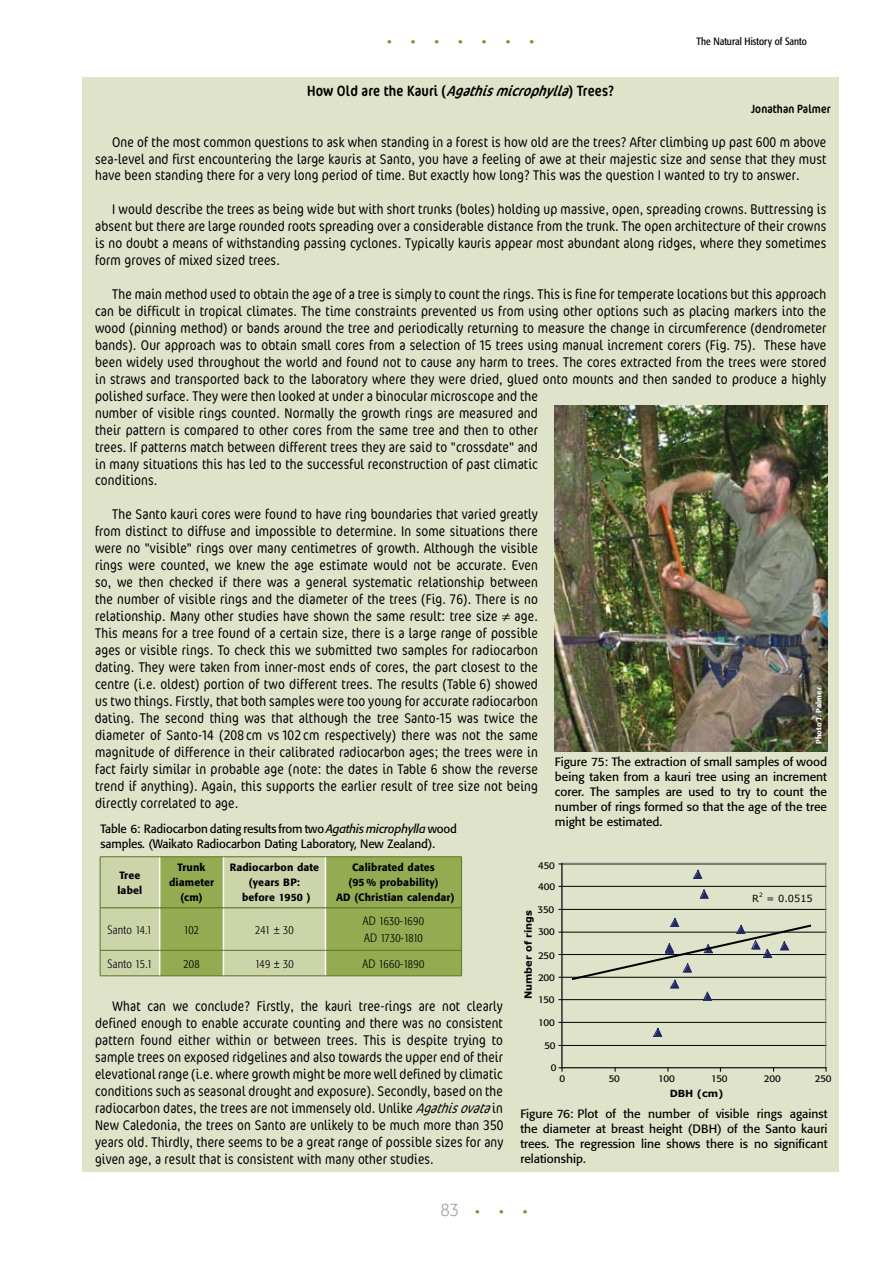
<style>
.page{position:relative;width:893px;height:1263px;background:#fff}
.page>*{position:absolute;margin:0;border:0;box-sizing:border-box;transform-origin:0 0}
.t1{font:500 36px "Berkeley";color:#759928}
.t2{font:condensed 15px "Cocon";letter-spacing:.01em;color:#000}
.t3{font:300 condensed 14.25px/17px "Cocon";letter-spacing:.01em;color:#000;text-align:justify}
.t4{font:12px/15px "Formata";color:#000;text-align:justify}
.t5{font:300 condensed 12px/17.4px "Formata";letter-spacing:.015em;color:#000}
.t6{font:condensed 12px "Cocon";letter-spacing:.01em;color:#000}
.t7{font:300 condensed 12px "Formata";letter-spacing:.035em;color:#000}
.t8{font:500 10.5px/15px "Formata";letter-spacing:.015em;color:#000;text-align:center}
.t9{font:condensed 10.5px "Formata";color:#000}
.t10{font:9.75px "Formata";letter-spacing:-.02em;color:#000}
.t11{font:700 9.75px "Verdana";color:#000}
.t12{font:9.75px "Verdana";color:#000}
.t13{font:500 7.5px "Formata";letter-spacing:.02em;color:#fff}
.t14{font:5.85px "Verdana";color:#000}
.s1{font-style:italic}
.s2{font-family:"Formata";font-weight:300;font-size:18px;color:#9c9d9f}
</style>
<div class="page">
<div style="left:82px;top:77px;width:757px;height:1094px;background:#dfe3ca"></div>
<img style="left:555px;top:405px;width:272px;height:347px">
<hr style="left:562px;top:1045px;width:264px;height:1px;background:#000">
<hr style="left:562px;top:1022px;width:264px;height:1px;background:#000">
<hr style="left:562px;top:999px;width:264px;height:1px;background:#000">
<hr style="left:562px;top:977px;width:264px;height:1px;background:#000">
<hr style="left:562px;top:954px;width:264px;height:1px;background:#000">
<hr style="left:562px;top:932px;width:264px;height:1px;background:#000">
<hr style="left:562px;top:909px;width:264px;height:1px;background:#000">
<hr style="left:562px;top:886px;width:264px;height:1px;background:#000">
<hr style="left:562px;top:863px;width:264px;height:1px;background:#828181">
<hr style="left:825px;top:863px;width:1px;height:204px;background:#828181">
<hr style="left:561px;top:863px;width:1px;height:204px;background:#828181">
<hr style="left:562px;top:864px;width:1px;height:204px;background:#000">
<hr style="left:562px;top:1067px;width:264px;height:1px;background:#000">
<svg style="left:693px;top:869px;width:10px;height:10px"></svg>
<svg style="left:699px;top:889px;width:10px;height:10px"></svg>
<svg style="left:652px;top:1027px;width:11px;height:10px"></svg>
<svg style="left:571px;top:917px;width:241px;height:84px"></svg>
<hr style="left:100px;top:856px;width:60px;height:1px;background:#587621">
<hr style="left:160px;top:856px;width:63px;height:1px;background:#587621">
<hr style="left:223px;top:856px;width:102px;height:1px;background:#587621">
<hr style="left:325px;top:856px;width:137px;height:1px;background:#587621">
<svg style="left:100px;top:857px;width:362px;height:119px;background:#abbb77"></svg>
<hr style="left:325px;top:975px;width:137px;height:1px;background:#587621">
<h1 class="t1" style="left:385px;top:13px;width:153px">.......</h1>
<p class="t2" style="left:307px;top:83px;width:309px">How Old are the Kauri (<span class="s1">Agathismicrophylla</span>) Trees?</p>
<p class="t9" style="left:697px;top:35px;width:112px">The Natural History of Santo</p>
<p class="t6" style="left:751px;top:102px;width:81px">Jonathan Palmer</p>
<p class="t3" style="left:95px;top:134px;width:733px;text-indent:17px">One of the most common questions to ask when standing in a forest is how old are the trees? After climbing up past 600 m above sea-level and first encountering the large kauris at Santo, you have a feeling of awe at their majestic size and sense that they must have been standing there for a very long period of time. But exactly how long? This was the question I wanted to try to answer.</p>
<p class="t3" style="left:95px;top:202px;width:733px;text-indent:17px">I would describe the trees as being wide but with short trunks (boles) holding up massive, open, spreading crowns. Buttressing is absent but there are large rounded roots spreading over a considerable distance from the trunk. The open architecture of their crowns is no doubt a means of withstanding passing cyclones. Typically kauris appear most abundant along ridges, where they sometimes form groves of mixed sized trees.</p>
<p class="t3" style="left:95px;top:286px;width:733px;text-align:left;text-indent:17px">The main method used to obtain the age of a tree is simply to count the rings. This is fine for temperate locations but this approach can be difficult in tropical climates. The time constraints prevented us from using other options such as placing markers into the wood (pinning method) or bands around the tree and periodically returning to measure the change in circumference (dendrometer bands). Our approach was to obtain small cores from a selection of 15 trees using manual increment corers (Fig. 75). These have been widely used throughout the world and found not to cause any harm to trees. The cores extracted from the trees were stored in straws and transported back to the laboratory where they were dried, glued onto mounts and then sanded to produce a highly polished surface. They were then looked at under a binocular microscope and the<br>number of visible rings counted. Normally the growth rings are measured and<br>their pattern is compared to other cores from the same tree and then to other<br>trees. If patterns match between different trees they are said to "crossdate" and<br>in many situations this has led to the successful reconstruction of past climatic<br>conditions.</p>
<p class="t3" style="left:95px;top:507px;width:444px;text-indent:17px">The Santo kauri cores were found to have ring boundaries that varied greatly from distinct to diffuse and impossible to determine. In some situations there were no "visible" rings over many centimetres of growth. Although the visible rings were counted, we knew the age estimate would not be accurate. Even so, we then checked if there was a general systematic relationship between the number of visible rings and the diameter of the trees (Fig. 76). There is no relationship. Many other studies have shown the same result: tree size ≠ age.<br>This means for a tree found of a certain size, there is a large range of possible ages or visible rings. To check this we submitted two samples for radiocarbon dating. They were taken from inner-most ends of cores, the part closest to the centre (i.e. oldest) portion of two different trees. The results (Table 6) showed us two things. Firstly, that both samples were too young for accurate radiocarbon dating. The second thing was that although the tree Santo-15 was twice the diameter of Santo-14 (208 cm vs 102 cm respectively) there was not the same magnitude of difference in their calibrated radiocarbon ages; the trees were in fact fairly similar in probable age (note: the dates in Table 6 show the reverse trend if anything). Again, this supports the earlier result of tree size not being directly correlated to age.</p>
<p class="t13" style="left:814px;top:744px;width:58px;rotate:-90deg">Photo J. Palmer</p>
<p class="t4" style="left:555px;top:755px;width:274px">Figure 75: The extraction of small samples of wood being taken from a kauri tree using an increment corer. The samples are used to try to count the number of rings formed so that the age of the tree might be estimated.</p>
<p class="t4" style="left:100px;top:821px;width:358px">Table 6: Radiocarbon dating results from two <span class="s1">Agathis microphylla</span> wood samples. (Waikato Radiocarbon Dating Laboratory, New Zealand).</p>
<p class="t8" style="left:117px;top:868px;width:26px;text-align:left">Tree label</p>
<p class="t8" style="left:169px;top:860px;width:47px">Trunk diameter (cm)</p>
<p class="t8" style="left:230px;top:860px;width:91px">Radiocarbon date (years BP:<br>before 1950 )</p>
<p class="t8" style="left:336px;top:860px;width:120px">Calibrated dates<br>(95 % probability)<br>AD (Christian calendar)</p>
<p class="t5" style="left:108px;top:921px;width:46px">Santo 14.1</p>
<p class="t5" style="left:184px;top:921px;width:17px">102</p>
<p class="t5" style="left:255px;top:921px;width:40px">241 ± 30</p>
<p class="t5" style="left:363px;top:912px;width:63px">AD 1630-1690<br>AD 1730-1810</p>
<p class="t5" style="left:107px;top:955px;width:46px">Santo 15.1</p>
<p class="t5" style="left:183px;top:955px;width:18px">208</p>
<p class="t5" style="left:255px;top:955px;width:40px">149 ± 30</p>
<p class="t7" style="left:363px;top:956px;width:63px">AD 1660-1890</p>
<p class="t10" style="left:538px;top:860px;width:18px">450</p>
<p class="t10" style="left:538px;top:881px;width:19px">400</p>
<p class="t14" style="left:759px;top:891px;width:5px">2</p>
<p class="t12" style="left:767px;top:892px;width:48px">= 0.0515</p>
<p class="t12" style="left:752px;top:892px;width:8px">R</p>
<p class="t10" style="left:538px;top:903px;width:18px">350</p>
<p class="t11" style="left:522px;top:999px;width:91px;rotate:-90deg">Number of rings</p>
<p class="t10" style="left:538px;top:926px;width:18px">300</p>
<p class="t10" style="left:538px;top:949px;width:18px">250</p>
<p class="t10" style="left:538px;top:971px;width:18px">200</p>
<p class="t10" style="left:538px;top:994px;width:18px">150</p>
<p class="t3" style="left:95px;top:998px;width:410px;text-indent:17px">What can we conclude? Firstly, the kauri tree-rings are not clearly defined enough to enable accurate counting and there was no consistent pattern found either within or between trees. This is despite trying to sample trees on exposed ridgelines and also towards the upper end of their elevational range (i.e. where growth might be more well defined by climatic conditions such as seasonal drought and exposure). Secondly, based on the radiocarbon dates, the trees are not immensely old. Unlike <span class="s1">Agathisovata</span>in New Caledonia, the trees on Santo are unlikely to be much more than 350 years old. Thirdly, there seems to be a great range of possible sizes for any given age, a result that is consistent with many other studies.</p>
<p class="t10" style="left:538px;top:1016px;width:18px">100</p>
<p class="t10" style="left:544px;top:1039px;width:13px">50</p>
<p class="t10" style="left:551px;top:1062px;width:7px">0</p>
<p class="t10" style="left:559px;top:1072px;width:7px">0</p>
<p class="t10" style="left:609px;top:1072px;width:13px">50</p>
<p class="t10" style="left:658px;top:1072px;width:18px">100</p>
<p class="t10" style="left:711px;top:1072px;width:18px">150</p>
<p class="t10" style="left:764px;top:1072px;width:18px">200</p>
<p class="t10" style="left:815px;top:1072px;width:18px">250</p>
<p class="t11" style="left:670px;top:1087px;width:55px">DBH (cm)</p>
<p class="t4" style="left:520px;top:1106px;width:309px">Figure 76: Plot of the number of visible rings against the diameter at breast height (DBH) of the Santo kauri trees. The regression line shows there is no significant relationship.</p>
<h1 class="t1" style="left:440px;top:1183px;width:91px"><span class="s2">83</span> ...</h1>
</div>
